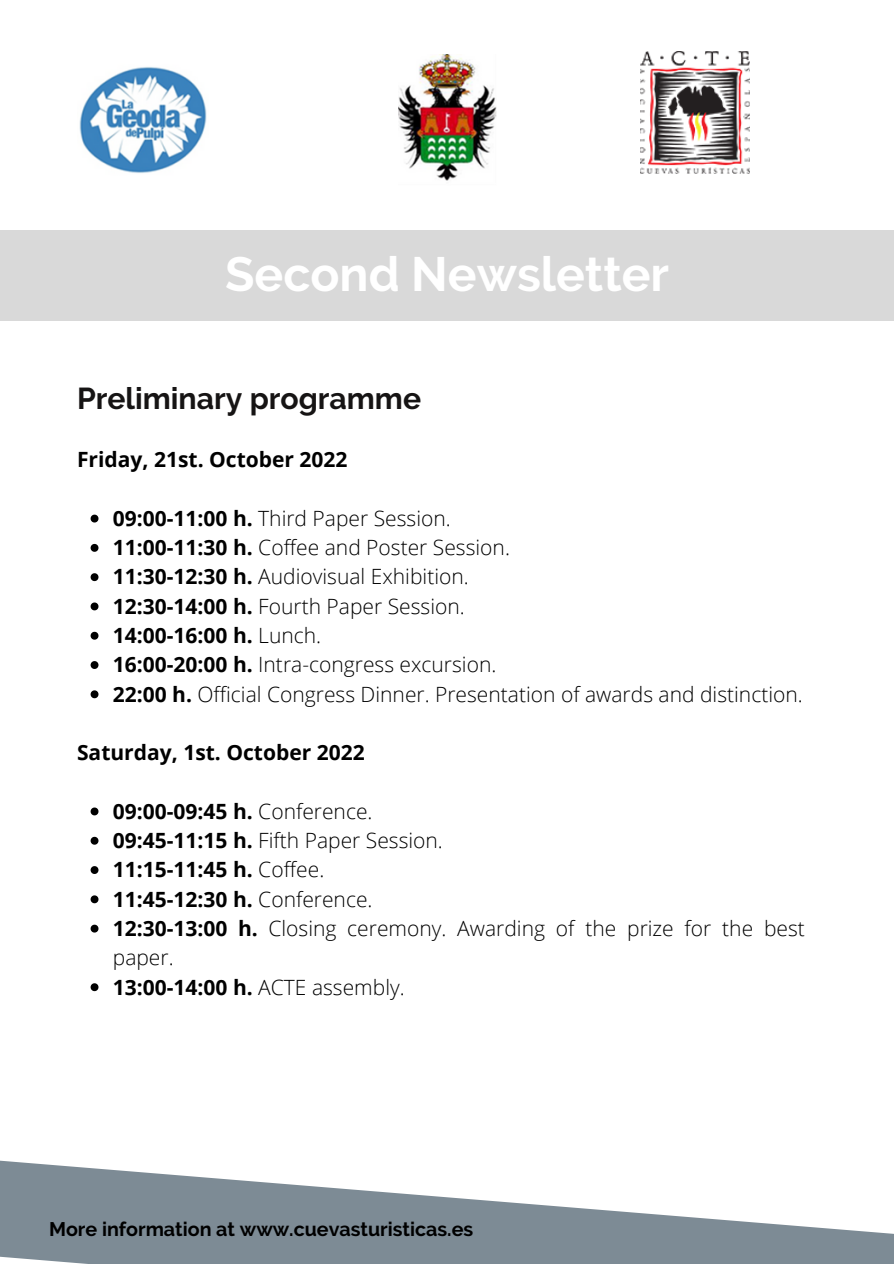
<style>
.page{position:relative;width:894px;height:1264px;background:#fff}
.page>*{position:absolute;margin:0;border:0;box-sizing:border-box;transform-origin:0 0}
.t1{font:700 48px "Raleway";color:#fff}
.t2{font:700 30.15px "Raleway";color:#161414}
.t3{font:300 21px/29.2px "Open Sans";color:#000}
.t4{font:700 21px "Open Sans";color:#000}
.t5{font:700 19.65px "Raleway";color:#000}
.s1{font-weight:700}
</style>
<div class="page">
<svg style="left:0;top:1160px;width:893px;height:103px;fill:#7d8b95"></svg>
<div style="left:0;top:230px;width:893px;height:90px;background:#d9d9d9"></div>
<img style="left:79px;top:67px;width:128px;height:106px">
<img style="left:398px;top:54px;width:98px;height:127px">
<img style="left:640px;top:51px;width:109px;height:123px">
<svg style="left:91px;top:514px;width:7px;height:8px"></svg>
<svg style="left:91px;top:544px;width:7px;height:8px"></svg>
<svg style="left:91px;top:573px;width:7px;height:8px"></svg>
<svg style="left:91px;top:602px;width:7px;height:8px"></svg>
<svg style="left:91px;top:631px;width:7px;height:8px"></svg>
<svg style="left:91px;top:661px;width:7px;height:8px"></svg>
<svg style="left:91px;top:690px;width:7px;height:8px"></svg>
<svg style="left:91px;top:807px;width:7px;height:8px"></svg>
<svg style="left:91px;top:836px;width:7px;height:8px"></svg>
<svg style="left:91px;top:866px;width:7px;height:8px"></svg>
<svg style="left:91px;top:895px;width:7px;height:8px"></svg>
<svg style="left:91px;top:924px;width:7px;height:8px"></svg>
<svg style="left:91px;top:983px;width:7px;height:8px"></svg>
<h1 class="t1" style="left:225px;top:246px;width:445px">Second Newsletter</h1>
<h2 class="t2" style="left:77px;top:381px;width:345px">Preliminary programme</h2>
<p class="t4" style="left:77px;top:445px;width:272px">Friday, 21st. October 2022</p>
<p class="t3" style="left:113px;top:503px;width:691px"><span class="s1">09:00-11:00 h.</span> Third Paper Session.<br><span class="s1">11:00-11:30 h.</span> Coffee and Poster Session.<br><span class="s1">11:30-12:30 h.</span> Audiovisual Exhibition.<br><span class="s1">12:30-14:00 h.</span> Fourth Paper Session.<br><span class="s1">14:00-16:00 h.</span> Lunch.<br><span class="s1">16:00-20:00 h.</span> Intra-congress excursion.<br><span class="s1">22:00 h.</span> Official Congress Dinner. Presentation of awards and distinction.</p>
<p class="t4" style="left:77px;top:737px;width:289px">Saturday, 1st. October 2022</p>
<p class="t3" style="left:113px;top:796px;width:693px"><span class="s1">09:00-09:45 h.</span> Conference.<br><span class="s1">09:45-11:15 h.</span> Fifth Paper Session.<br><span class="s1">11:15-11:45 h.</span> Coffee.<br><span class="s1">11:45-12:30 h.</span> Conference.<br><span class="s1">12:30-13:00 h.</span> Closing ceremony. Awarding of the prize for the best paper.<br><span class="s1">13:00-14:00 h.</span> ACTE assembly.</p>
<p class="t5" style="left:49px;top:1217px;width:425px">More information at www.cuevasturisticas.es</p>
</div>
